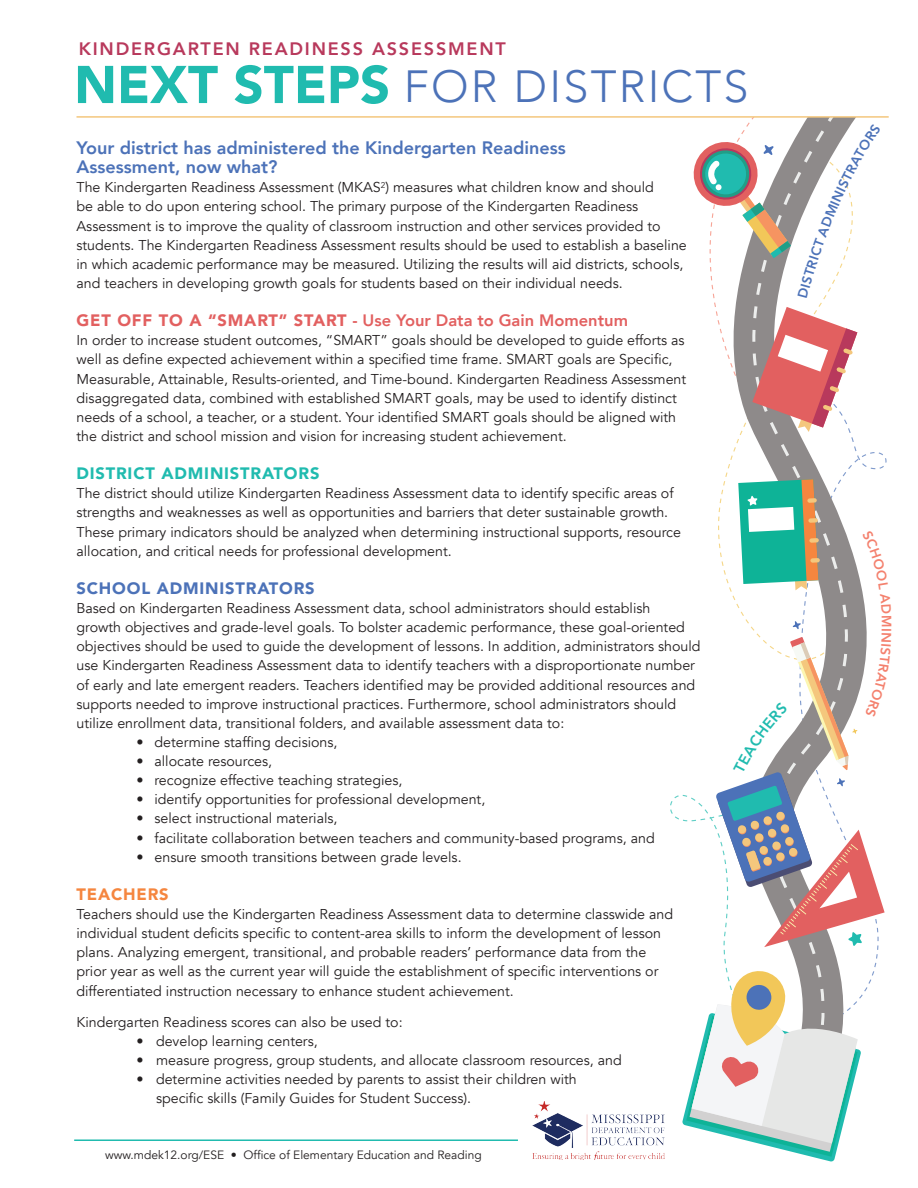
<style>
.page{position:relative;width:918px;height:1188px;background:#fff}
.page>*{position:absolute;margin:0;border:0;box-sizing:border-box;transform-origin:0 0}
.t1{font:300 45px "Avenir";letter-spacing:.05em;color:#4c72b8}
.t2{font:800 18px/19px "Avenir";color:#4c72b8}
.t3{font:800 18px "Avenir";letter-spacing:.1em;color:#b8395c}
.t4{font:800 16.5px "Avenir";color:#e26060}
.t5{font:900 16.5px "Avenir";letter-spacing:.05em;color:#20bbaf}
.t6{font:900 16.5px "Avenir";letter-spacing:.05em;color:#4c72b8}
.t7{font:900 16.5px "Avenir";letter-spacing:.05em;color:#f5863f}
.t8{font:14.25px/19px "Avenir";color:#231f20}
.t9{font:12px "Avenir";color:#231f20}
.s1{font-weight:900;font-size:52.5px;color:#20bbaf}
.s2{font-weight:900}
</style>
<div class="page">
<img style="left:532px;top:1102px;width:88px;height:58px">
<hr style="left:74px;top:1139px;width:444px;height:2px;background:#20bbaf">
<hr style="left:76px;top:116px;width:813px;height:2px;background:#f4c77d">
<svg style="left:620px;top:116px;width:269px;height:1046px"></svg>
<p class="t3" style="left:79px;top:35px;width:429px">KINDERGARTEN READINESS ASSESSMENT</p>
<h1 class="t1" style="left:74px;top:59px;width:676px"><span class="s1">NEXT STEPS</span> FOR DISTRICTS</h1>
<p class="t2" style="left:76px;top:138px;width:491px">Your district has administered the Kindergarten Readiness<br>Assessment, now what?</p>
<p class="t8" style="left:76px;top:178px;width:612px">The Kindergarten Readiness Assessment (MKAS<sup>2</sup>) measures what children know and should<br>be able to do upon entering school. The primary purpose of the Kindergarten Readiness Assessment is to improve the quality of classroom instruction and other services provided to students. The Kindergarten Readiness Assessment results should be used to establish a baseline in which academic performance may be measured. Utilizing the results will aid districts, schools, and teachers in developing growth goals for students based on their individual needs.</p>
<p class="t4" style="left:76px;top:308px;width:553px"><span class="s2">GET OFF TO A “SMART” START</span> - Use Your Data to Gain Momentum</p>
<p class="t8" style="left:76px;top:331px;width:611px">In order to increase student outcomes, “SMART” goals should be developed to guide efforts as well as define expected achievement within a specified time frame. SMART goals are Specific, Measurable, Attainable, Results-oriented, and Time-bound. Kindergarten Readiness Assessment disaggregated data, combined with established SMART goals, may be used to identify distinct needs of a school, a teacher, or a student. Your identified SMART goals should be aligned with the district and school mission and vision for increasing student achievement.</p>
<p class="t5" style="left:76px;top:459px;width:244px">DISTRICT ADMINISTRATORS</p>
<p class="t8" style="left:76px;top:484px;width:606px">The district should utilize Kindergarten Readiness Assessment data to identify specific areas of strengths and weaknesses as well as opportunities and barriers that deter sustainable growth.<br>These primary indicators should be analyzed when determining instructional supports, resource allocation, and critical needs for professional development.</p>
<p class="t6" style="left:76px;top:574px;width:240px">SCHOOL ADMINISTRATORS</p>
<p class="t8" style="left:76px;top:599px;width:626px">Based on Kindergarten Readiness Assessment data, school administrators should establish<br>growth objectives and grade-level goals. To bolster academic performance, these goal-oriented objectives should be used to guide the development of lessons. In addition, administrators should use Kindergarten Readiness Assessment data to identify teachers with a disproportionate number of early and late emergent readers. Teachers identified may be provided additional resources and supports needed to improve instructional practices. Furthermore, school administrators should utilize enrollment data, transitional folders, and available assessment data to:</p>
<p class="t8" style="left:137px;top:733px;width:203px">• determine staffing decisions,</p>
<p class="t8" style="left:137px;top:752px;width:137px">• allocate resources,</p>
<p class="t8" style="left:137px;top:771px;width:268px">• recognize effective teaching strategies,</p>
<p class="t8" style="left:137px;top:790px;width:350px">• identify opportunities for professional development,</p>
<p class="t8" style="left:137px;top:809px;width:203px">• select instructional materials,</p>
<p class="t8" style="left:137px;top:828px;width:520px">• facilitate collaboration between teachers and community-based programs, and</p>
<p class="t8" style="left:137px;top:847px;width:327px">• ensure smooth transitions between grade levels.</p>
<p class="t7" style="left:76px;top:880px;width:94px">TEACHERS</p>
<p class="t8" style="left:76px;top:905px;width:598px">Teachers should use the Kindergarten Readiness Assessment data to determine classwide and individual student deficits specific to content-area skills to inform the development of lesson plans. Analyzing emergent, transitional, and probable readers’ performance data from the prior year as well as the current year will guide the establishment of specific interventions or differentiated instruction necessary to enhance student achievement.</p>
<p class="t8" style="left:76px;top:1012px;width:328px">Kindergarten Readiness scores can also be used to:</p>
<p class="t8" style="left:137px;top:1032px;width:183px">• develop learning centers,</p>
<p class="t8" style="left:137px;top:1051px;width:487px">• measure progress, group students, and allocate classroom resources, and</p>
<p class="t8" style="left:156px;top:1070px;width:422px;text-indent:-19px">• determine activities needed by parents to assist their children with specific skills (Family Guides for Student Success).</p>
<p class="t9" style="left:105px;top:1148px;width:378px">www.mdek12.org/ESE • Office of Elementary Education and Reading</p>
</div>
